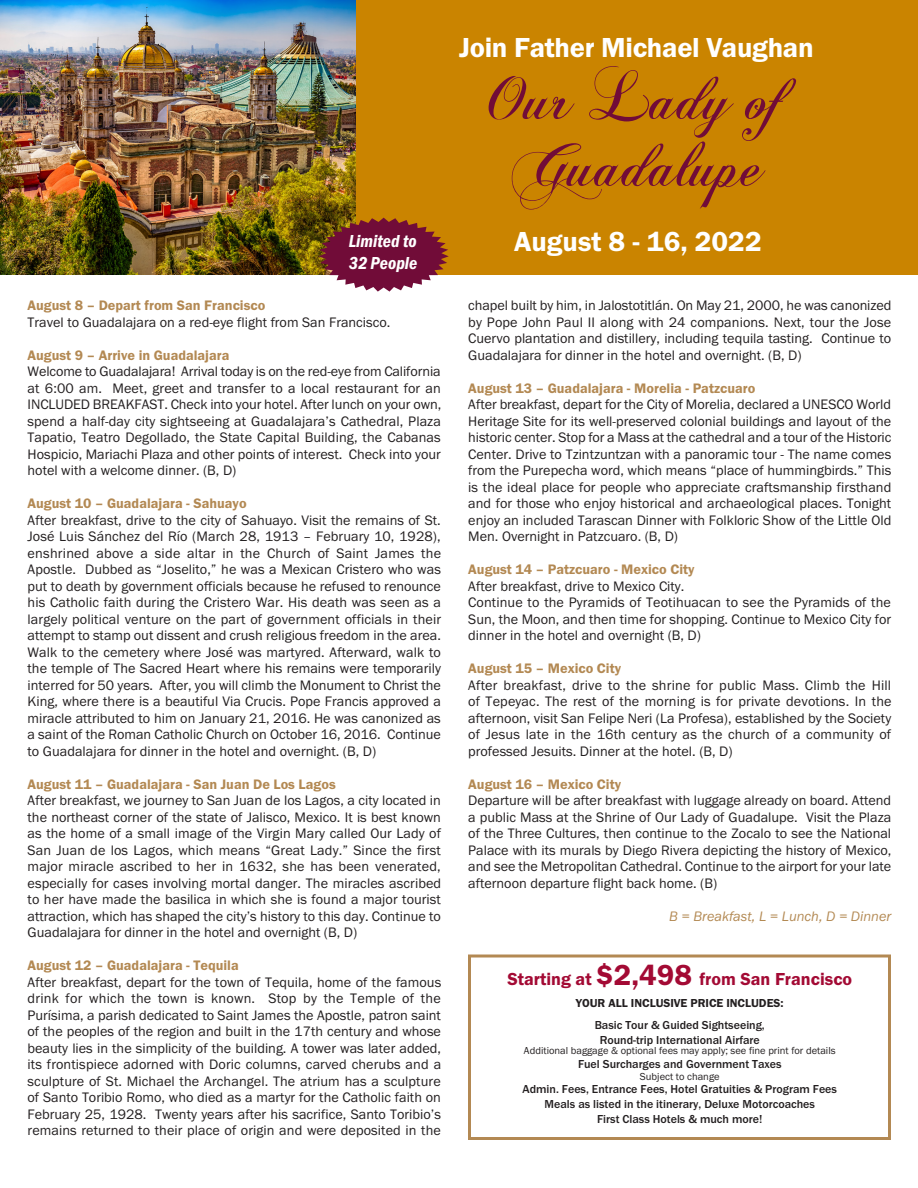
<style>
.page{position:relative;width:918px;height:1188px;background:#fff}
.page>*{position:absolute;margin:0;border:0;box-sizing:border-box;transform-origin:0 0}
.t1{font:66px/66.9px "Chopin Script";letter-spacing:-.015em;color:#710c38;text-align:center}
.t2{font:28.5px "Franklin Gothic URW Dem";letter-spacing:-.01em;color:#fff}
.t3{font:18px "Franklin Gothic URW Dem";color:#a30a34}
.t4{font:18px/21.6px "Franklin Gothic URW Con Dem Ita";color:#fff}
.t5{font:14.25px/16.5px "Franklin Gothic URW Boo";color:#231f20;text-align:justify}
.t6{font:14.25px "Franklin Gothic URW Dem";color:#b38953}
.t7{font:14.25px "Franklin Gothic URW Boo Ita";color:#b38953}
.t8{font:500 12px/15px "Franklin Gothic URW";color:#231f20;text-align:center}
.t9{font:12px "Franklin Gothic URW Dem";color:#231f20}
.t10{font:10.5px "Franklin Gothic URW Boo";color:#231f20}
.s1{font-size:30px}
</style>
<div class="page">
<img style="left:0;top:0;width:356px;height:275px">
<div style="left:356px;top:0;width:562px;height:275px;background:#ca8400"></div>
<div style="left:468px;top:955px;width:423px;height:185px;background:#fff;border:3px solid #b38953"></div>
<svg style="left:319px;top:218px;width:130px;height:74px"></svg>
<p class="t4" style="left:349px;top:231px;width:70px">Limited to<br>32 People</p>
<p class="t6" style="left:28px;top:297px;width:239px">August 8 – Depart from San Francisco</p>
<p class="t5" style="left:28px;top:313px;width:364px">Travel to Guadalajara on a red-eye flight from San Francisco.</p>
<p class="t6" style="left:28px;top:346px;width:203px">August 9 – Arrive in Guadalajara</p>
<p class="t5" style="left:28px;top:363px;width:415px">Welcome to Guadalajara! Arrival today is on the red-eye from California at 6:00 am. Meet, greet and transfer to a local restaurant for an INCLUDED BREAKFAST. Check into your hotel. After lunch on your own, spend a half-day city sightseeing at Guadalajara’s Cathedral, Plaza Tapatio, Teatro Degollado, the State Capital Building, the Cabanas Hospicio, Mariachi Plaza and other points of interest. Check into your hotel with a welcome dinner. (B, D)</p>
<p class="t6" style="left:28px;top:495px;width:221px">August 10 – Guadalajara - Sahuayo</p>
<p class="t5" style="left:28px;top:511px;width:415px">After breakfast, drive to the city of Sahuayo. Visit the remains of St.<br>José Luis Sánchez del Río (March 28, 1913 – February 10, 1928), enshrined above a side altar in the Church of Saint James the Apostle. Dubbed as “Joselito,” he was a Mexican Cristero who was put to death by government officials because he refused to renounce his Catholic faith during the Cristero War. His death was seen as a largely political venture on the part of government officials in their attempt to stamp out dissent and crush religious freedom in the area.<br>Walk to the cemetery where José was martyred. Afterward, walk to the temple of The Sacred Heart where his remains were temporarily interred for 50 years. After, you will climb the Monument to Christ the King, where there is a beautiful Via Crucis. Pope Francis approved a miracle attributed to him on January 21, 2016. He was canonized as a saint of the Roman Catholic Church on October 16, 2016. Continue to Guadalajara for dinner in the hotel and overnight. (B, D)</p>
<p class="t6" style="left:28px;top:775px;width:310px">August 11 – Guadalajara - San Juan De Los Lagos</p>
<p class="t5" style="left:28px;top:792px;width:415px">After breakfast, we journey to San Juan de los Lagos, a city located in the northeast corner of the state of Jalisco, Mexico. It is best known as the home of a small image of the Virgin Mary called Our Lady of San Juan de los Lagos, which means “Great Lady.” Since the first major miracle ascribed to her in 1632, she has been venerated, especially for cases involving mortal danger. The miracles ascribed to her have made the basilica in which she is found a major tourist attraction, which has shaped the city’s history to this day. Continue to Guadalajara for dinner in the hotel and overnight (B, D)</p>
<p class="t6" style="left:28px;top:957px;width:213px">August 12 – Guadalajara - Tequila</p>
<p class="t5" style="left:28px;top:973px;width:415px">After breakfast, depart for the town of Tequila, home of the famous drink for which the town is known. Stop by the Temple of the Purísima, a parish dedicated to Saint James the Apostle, patron saint of the peoples of the region and built in the 17th century and whose beauty lies in the simplicity of the building. A tower was later added, its frontispiece adorned with Doric columns, carved cherubs and a sculpture of St. Michael the Archangel. The atrium has a sculpture of Santo Toribio Romo, who died as a martyr for the Catholic faith on February 25, 1928. Twenty years after his sacrifice, Santo Toribio’s remains returned to their place of origin and were deposited in the</p>
<h2 class="t2" style="left:459px;top:29px;width:356px">Join Father Michael Vaughan</h2>
<h1 class="t1" style="left:489px;top:68px;width:338px">Our Lady of<br>Guadalupe</h1>
<h2 class="t2" style="left:514px;top:224px;width:249px">August 8 - 16, 2022</h2>
<p class="t5" style="left:468px;top:297px;width:425px">chapel built by him, in Jalostotitlán. On May 21, 2000, he was canonized by Pope John Paul II along with 24 companions. Next, tour the Jose Cuervo plantation and distillery, including tequila tasting. Continue to Guadalajara for dinner in the hotel and overnight. (B, D)</p>
<p class="t6" style="left:468px;top:379px;width:289px">August 13 – Guadalajara - Morelia - Patzcuaro</p>
<p class="t5" style="left:468px;top:396px;width:425px">After breakfast, depart for the City of Morelia, declared a UNESCO World Heritage Site for its well-preserved colonial buildings and layout of the historic center. Stop for a Mass at the cathedral and a tour of the Historic Center. Drive to Tzintzuntzan with a panoramic tour - The name comes from the Purepecha word, which means “place of hummingbirds.” This is the ideal place for people who appreciate craftsmanship firsthand and for those who enjoy historical and archaeological places. Tonight enjoy an included Tarascan Dinner with Folkloric Show of the Little Old Men. Overnight in Patzcuaro. (B, D)</p>
<p class="t6" style="left:468px;top:561px;width:228px">August 14 – Patzcuaro - Mexico City</p>
<p class="t5" style="left:468px;top:577px;width:425px;text-align:left">After breakfast, drive to Mexico City.<br>Continue to the Pyramids of Teotihuacan to see the Pyramids of the Sun, the Moon, and then time for shopping. Continue to Mexico City for dinner in the hotel and overnight (B, D)</p>
<p class="t6" style="left:468px;top:660px;width:154px">August 15 – Mexico City</p>
<p class="t5" style="left:468px;top:676px;width:425px">After breakfast, drive to the shrine for public Mass. Climb the Hill of Tepeyac. The rest of the morning is for private devotions. In the afternoon, visit San Felipe Neri (La Profesa), established by the Society of Jesus late in the 16th century as the church of a community of professed Jesuits. Dinner at the hotel. (B, D)</p>
<p class="t6" style="left:468px;top:775px;width:154px">August 16 – Mexico City</p>
<p class="t5" style="left:468px;top:792px;width:425px">Departure will be after breakfast with luggage already on board. Attend a public Mass at the Shrine of Our Lady of Guadalupe. Visit the Plaza of the Three Cultures, then continue to the Zocalo to see the National Palace with its murals by Diego Rivera depicting the history of Mexico, and see the Metropolitan Cathedral. Continue to the airport for your late afternoon departure flight back home. (B)</p>
<p class="t7" style="left:669px;top:907px;width:224px">B = Breakfast, L = Lunch, D = Dinner</p>
<p class="t3" style="left:507px;top:968px;width:346px">Starting at <span class="s1">$2,498</span> from San Francisco</p>
<p class="t9" style="left:576px;top:995px;width:209px">YOUR ALL INCLUSIVE PRICE INCLUDES:</p>
<p class="t8" style="left:595px;top:1017px;width:172px">Basic Tour &amp; Guided Sightseeing,<br>Round-trip International Airfare</p>
<p class="t10" style="left:524px;top:1044px;width:313px">Additional baggage &amp; optional fees may apply; see fine print for details</p>
<p class="t8" style="left:578px;top:1056px;width:205px">Fuel Surcharges and Government Taxes</p>
<p class="t10" style="left:640px;top:1070px;width:81px">Subject to change</p>
<p class="t8" style="left:523px;top:1081px;width:316px">Admin. Fees, Entrance Fees, Hotel Gratuities &amp; Program Fees<br>Meals as listed in the itinerary, Deluxe Motorcoaches<br>First Class Hotels &amp; much more!</p>
</div>
